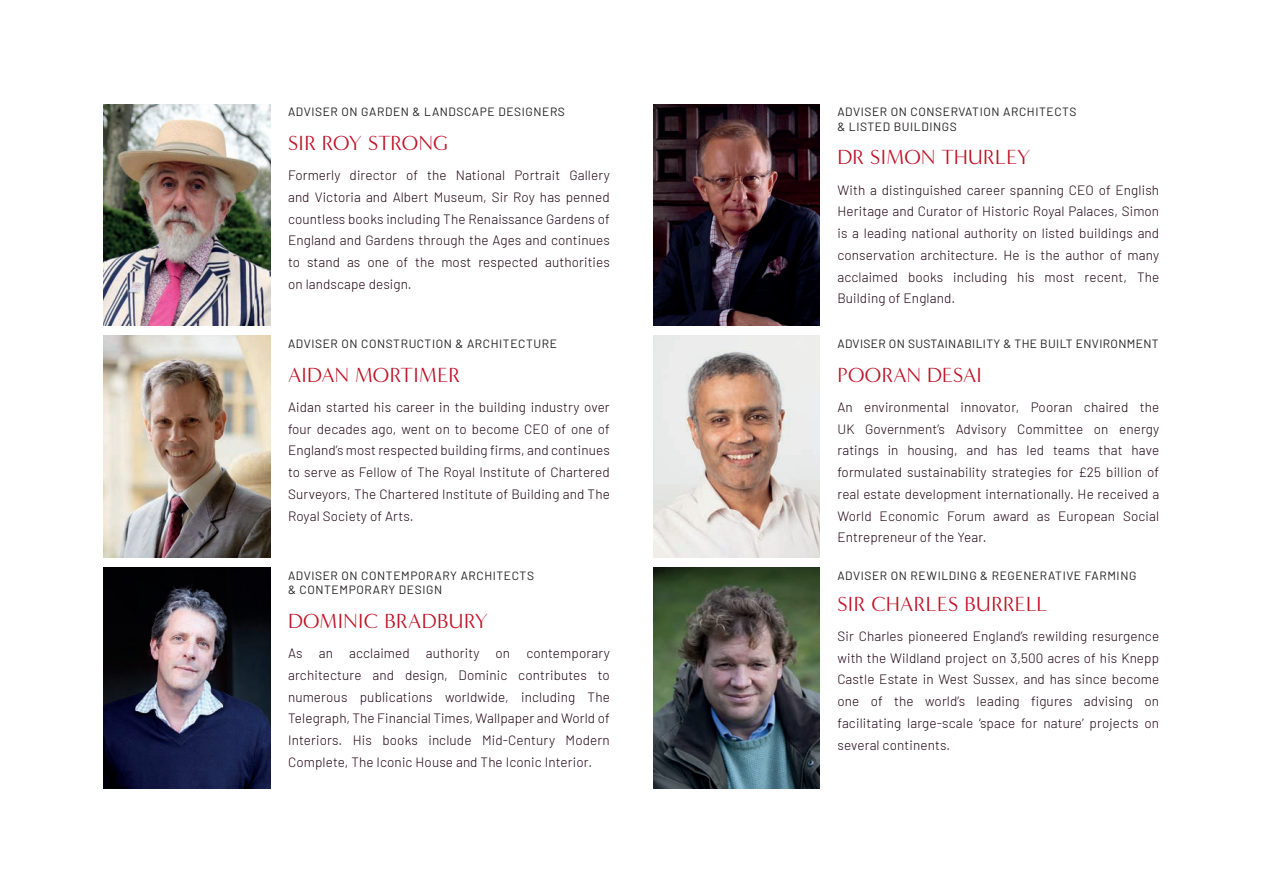
<style>
.page{position:relative;width:1263px;height:893px;background:#fff}
.page>*{position:absolute;margin:0;border:0;box-sizing:border-box;transform-origin:0 0}
.t1{font:21px "Minerva Modern";letter-spacing:.02em;color:#c01125}
.t2{font:21px "Minerva Modern";color:#c01125}
.t3{font:300 13.5px/21.8px "Barlow";letter-spacing:.01em;color:#1f0010;text-align:justify}
.t4{font:12px/14.4px "Barlow";letter-spacing:.05em;color:#231f20}
.t5{font:12px "Barlow";letter-spacing:.03em;color:#231f20}
</style>
<div class="page">
<img style="left:653px;top:336px;width:167px;height:221px">
<img style="left:653px;top:104px;width:167px;height:221px">
<img style="left:104px;top:568px;width:166px;height:221px">
<img style="left:104px;top:104px;width:166px;height:221px">
<img style="left:104px;top:336px;width:166px;height:221px">
<img style="left:653px;top:568px;width:167px;height:221px">
<p class="t4" style="left:288px;top:104px;width:278px">ADVISER ON GARDEN &amp; LANDSCAPE DESIGNERS</p>
<p class="t2" style="left:288px;top:131px;width:162px">SIR ROY STRONG</p>
<p class="t3" style="left:288px;top:163px;width:323px">Formerly director of the National Portrait Gallery and Victoria and Albert Museum, Sir Roy has penned countless books including The Renaissance Gardens of England and Gardens through the Ages and continues to stand as one of the most respected authorities on landscape design.</p>
<p class="t4" style="left:288px;top:335px;width:270px">ADVISER ON CONSTRUCTION &amp; ARCHITECTURE</p>
<p class="t1" style="left:288px;top:363px;width:173px">AIDAN MORTIMER</p>
<p class="t3" style="left:288px;top:395px;width:323px">Aidan started his career in the building industry over four decades ago, went on to become CEO of one of England’s most respected building firms, and continues to serve as Fellow of The Royal Institute of Chartered Surveyors, The Chartered Institute of Building and The Royal Society of Arts.</p>
<p class="t4" style="left:288px;top:567px;width:247px">ADVISER ON CONTEMPORARY ARCHITECTS &amp; CONTEMPORARY DESIGN</p>
<p class="t1" style="left:288px;top:609px;width:201px">DOMINIC BRADBURY</p>
<p class="t3" style="left:288px;top:641px;width:323px">As an acclaimed authority on contemporary architecture and design, Dominic contributes to numerous publications worldwide, including The Telegraph, The Financial Times, Wallpaper and World of Interiors. His books include Mid-Century Modern Complete, The Iconic House and The Iconic Interior.</p>
<p class="t4" style="left:837px;top:104px;width:241px">ADVISER ON CONSERVATION ARCHITECTS &amp; LISTED BUILDINGS</p>
<p class="t1" style="left:837px;top:145px;width:194px">DR SIMON THURLEY</p>
<p class="t3" style="left:837px;top:178px;width:323px">With a distinguished career spanning CEO of English Heritage and Curator of Historic Royal Palaces, Simon is a leading national authority on listed buildings and conservation architecture. He is the author of many acclaimed books including his most recent, The Building of England.</p>
<p class="t5" style="left:837px;top:335px;width:323px">ADVISER ON SUSTAINABILITY &amp; THE BUILT ENVIRONMENT</p>
<p class="t1" style="left:837px;top:363px;width:146px">POORAN DESAI</p>
<p class="t3" style="left:837px;top:395px;width:323px">An environmental innovator, Pooran chaired the UK Government’s Advisory Committee on energy ratings in housing, and has led teams that have formulated sustainability strategies for £25 billion of real estate development internationally. He received a World Economic Forum award as European Social Entrepreneur of the Year.</p>
<p class="t4" style="left:837px;top:567px;width:300px">ADVISER ON REWILDING &amp; REGENERATIVE FARMING</p>
<p class="t1" style="left:837px;top:592px;width:212px">SIR CHARLES BURRELL</p>
<p class="t3" style="left:837px;top:624px;width:323px">Sir Charles pioneered England’s rewilding resurgence with the Wildland project on 3,500 acres of his Knepp Castle Estate in West Sussex, and has since become one of the world’s leading figures advising on facilitating large-scale ‘space for nature’ projects on several continents.</p>
</div>
